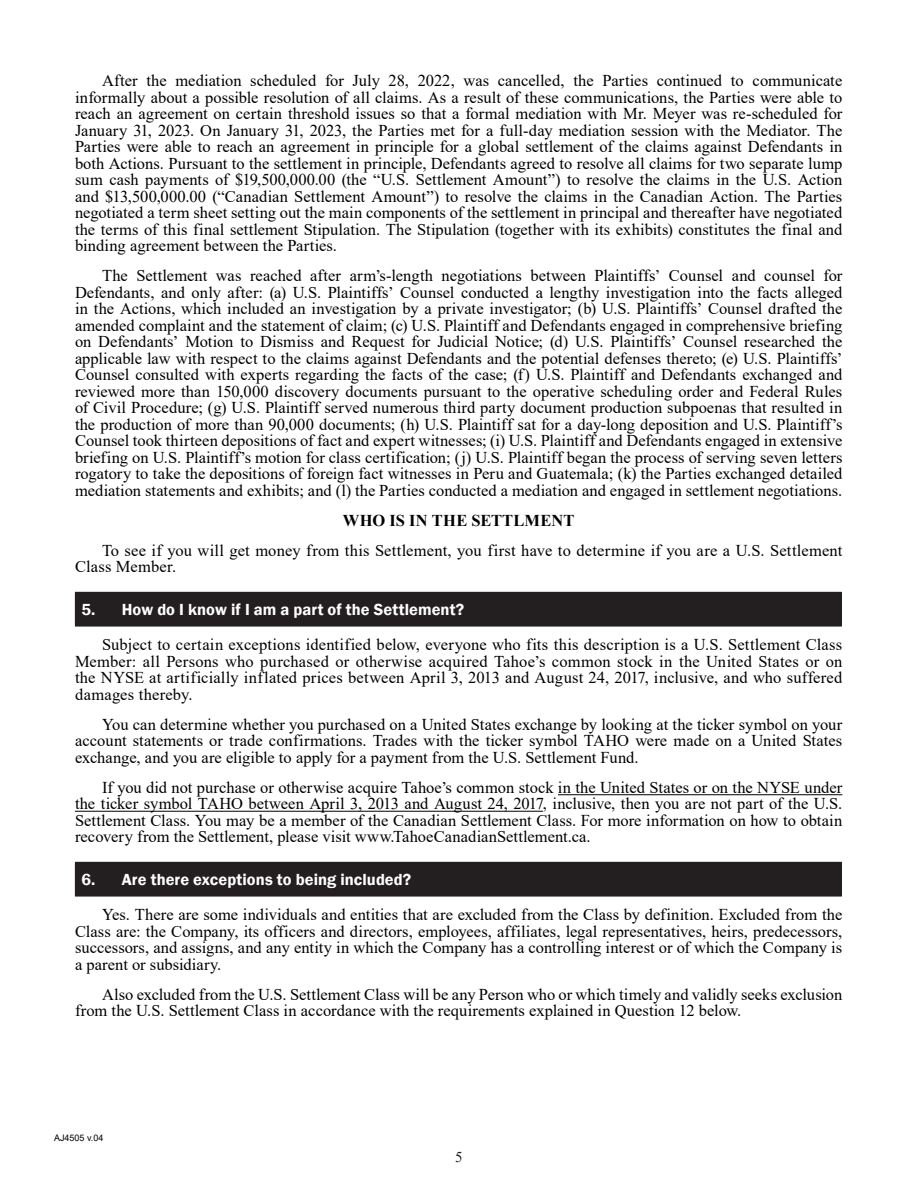
<style>
.page{position:relative;width:918px;height:1188px;background:#fff}
.page>*{position:absolute;margin:0;border:0;box-sizing:border-box;transform-origin:0 0}
.Body_Copy{font:16.5px/16.5px "Times New Roman";letter-spacing:.005em;color:#000;text-align:justify}
.t1{font:600 16.5px "Franklin Gothic";letter-spacing:.005em;color:#fff}
.Body_Copy-2{font:700 16.5px "Times New Roman";letter-spacing:.01em;color:#000}
.t2{font:15px "Times New Roman";color:#231f20}
.t3{font:9px "Arial";color:#000}
</style>
<div class="page">
<hr style="left:558px;top:794px;width:284px;height:1px;background:#000">
<hr style="left:75px;top:811px;width:468px;height:1px;background:#000">
<div style="left:75px;top:592px;width:766px;height:34px;background:#231f20"></div>
<hr style="left:75px;top:592px;width:767px;height:1px;background:#231f20">
<hr style="left:841px;top:593px;width:1px;height:33px;background:#231f20">
<hr style="left:75px;top:626px;width:767px;height:1px;background:#231f20">
<div style="left:75px;top:862px;width:766px;height:34px;background:#231f20"></div>
<hr style="left:75px;top:862px;width:767px;height:1px;background:#231f20">
<hr style="left:841px;top:863px;width:1px;height:33px;background:#231f20">
<hr style="left:75px;top:896px;width:767px;height:1px;background:#231f20">
<p class="Body_Copy" style="left:75px;top:72px;width:769px;text-indent:27px">After the mediation scheduled for July 28, 2022, was cancelled, the Parties continued to communicate informally about a possible resolution of all claims. As a result of these communications, the Parties were able to reach an agreement on certain threshold issues so that a formal mediation with Mr. Meyer was re-scheduled for January 31, 2023. On January 31, 2023, the Parties met for a full-day mediation session with the Mediator. The Parties were able to reach an agreement in principle for a global settlement of the claims against Defendants in both Actions. Pursuant to the settlement in principle, Defendants agreed to resolve all claims for two separate lump sum cash payments of $19,500,000.00 (the “U.S. Settlement Amount”) to resolve the claims in the U.S. Action and $13,500,000.00 (“Canadian Settlement Amount”) to resolve the claims in the Canadian Action. The Parties negotiated a term sheet setting out the main components of the settlement in principal and thereafter have negotiated the terms of this final settlement Stipulation. The Stipulation (together with its exhibits) constitutes the final and binding agreement between the Parties.</p>
<p class="Body_Copy" style="left:75px;top:267px;width:769px;text-indent:27px">The Settlement was reached after arm’s-length negotiations between Plaintiffs’ Counsel and counsel for Defendants, and only after: (a) U.S. Plaintiffs’ Counsel conducted a lengthy investigation into the facts alleged in the Actions, which included an investigation by a private investigator; (b) U.S. Plaintiffs’ Counsel drafted the amended complaint and the statement of claim; (c) U.S. Plaintiff and Defendants engaged in comprehensive briefing on Defendants’ Motion to Dismiss and Request for Judicial Notice; (d) U.S. Plaintiffs’ Counsel researched the applicable law with respect to the claims against Defendants and the potential defenses thereto; (e) U.S. Plaintiffs’ Counsel consulted with experts regarding the facts of the case; (f) U.S. Plaintiff and Defendants exchanged and reviewed more than 150,000 discovery documents pursuant to the operative scheduling order and Federal Rules of Civil Procedure; (g) U.S. Plaintiff served numerous third party document production subpoenas that resulted in the production of more than 90,000 documents; (h) U.S. Plaintiff sat for a day-long deposition and U.S. Plaintiff’s Counsel took thirteen depositions of fact and expert witnesses; (i) U.S. Plaintiff and Defendants engaged in extensive briefing on U.S. Plaintiff’s motion for class certification; (j) U.S. Plaintiff began the process of serving seven letters rogatory to take the depositions of foreign fact witnesses in Peru and Guatemala; (k) the Parties exchanged detailed mediation statements and exhibits; and (l) the Parties conducted a mediation and engaged in settlement negotiations.</p>
<p class="Body_Copy-2" style="left:343px;top:509px;width:233px">WHO IS IN THE SETTLMENT</p>
<p class="Body_Copy" style="left:75px;top:542px;width:769px;text-indent:27px">To see if you will get money from this Settlement, you first have to determine if you are a U.S. Settlement<br>Class Member.</p>
<p class="t1" style="left:81px;top:599px;width:384px">5. How do I know if I am a part of the Settlement?</p>
<p class="Body_Copy" style="left:75px;top:636px;width:769px;text-indent:27px">Subject to certain exceptions identified below, everyone who fits this description is a U.S. Settlement Class Member: all Persons who purchased or otherwise acquired Tahoe’s common stock in the United States or on the NYSE at artificially inflated prices between April 3, 2013 and August 24, 2017, inclusive, and who suffered damages thereby.</p>
<p class="Body_Copy" style="left:75px;top:716px;width:769px;text-indent:27px">You can determine whether you purchased on a United States exchange by looking at the ticker symbol on your account statements or trade confirmations. Trades with the ticker symbol TAHO were made on a United States exchange, and you are eligible to apply for a payment from the U.S. Settlement Fund.</p>
<p class="Body_Copy" style="left:75px;top:779px;width:769px;text-indent:27px">If you did not purchase or otherwise acquire Tahoe’s common stock in the United States or on the NYSE under the ticker symbol TAHO between April 3, 2013 and August 24, 2017, inclusive, then you are not part of the U.S.<br>Settlement Class. You may be a member of the Canadian Settlement Class. For more information on how to obtain recovery from the Settlement, please visit www.TahoeCanadianSettlement.ca.</p>
<p class="t1" style="left:81px;top:869px;width:331px">6. Are there exceptions to being included?</p>
<p class="Body_Copy" style="left:75px;top:906px;width:769px;text-indent:27px">Yes. There are some individuals and entities that are excluded from the Class by definition. Excluded from the Class are: the Company, its officers and directors, employees, affiliates, legal representatives, heirs, predecessors, successors, and assigns, and any entity in which the Company has a controlling interest or of which the Company is a parent or subsidiary.</p>
<p class="Body_Copy" style="left:75px;top:986px;width:769px;text-indent:27px">Also excluded from the U.S. Settlement Class will be any Person who or which timely and validly seeks exclusion from the U.S. Settlement Class in accordance with the requirements explained in Question 12 below.</p>
<p class="t3" style="left:54px;top:1131px;width:51px">AJ4505 v.04</p>
<p class="t2" style="left:455px;top:1146px;width:9px">5</p>
</div>
